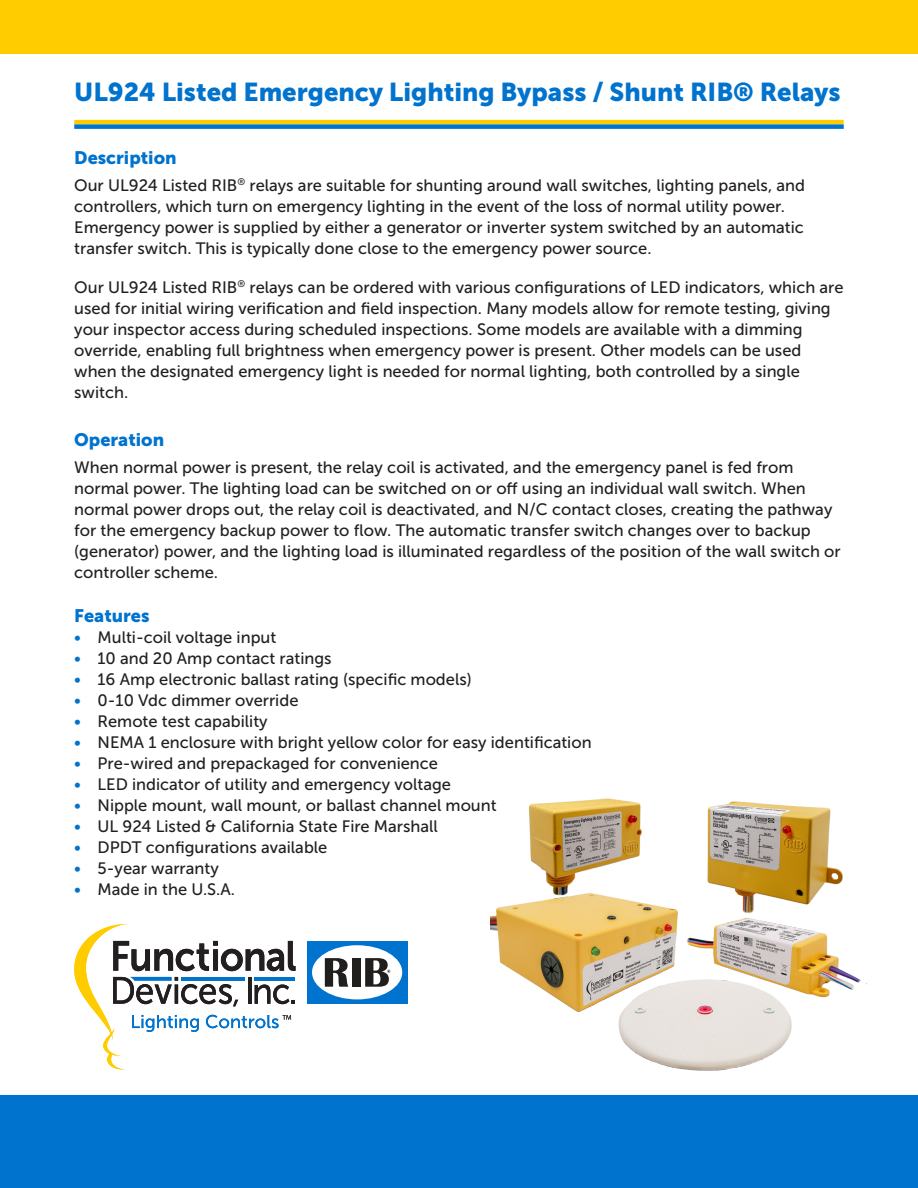
<style>
.page{position:relative;width:918px;height:1188px;background:#fff}
.page>*{position:absolute;margin:0;border:0;box-sizing:border-box;transform-origin:0 0}
.t1{font:25.65px "Museo Sans 900";color:#0073ce}
.t2{font:18px "Museo Sans 900";color:#0073ce}
.t3{font:16.5px/21px "Museo Sans 500";color:#231f20}
.s1{color:#0073ce}
</style>
<div class="page">
<hr style="left:74px;top:120px;width:770px;height:4px;background:#fc0">
<svg style="left:74px;top:924px;width:222px;height:146px"></svg>
<div style="left:307px;top:941px;width:100px;height:63px;background:#0073ce"></div>
<div style="left:312px;top:945px;width:90px;height:54px;background:#fff;border-radius:50%"></div>
<svg style="left:325px;top:958px;width:23px;height:29px"></svg>
<div style="left:352px;top:958px;width:8px;height:29px;background:#211e1e"></div>
<svg style="left:365px;top:958px;width:25px;height:29px"></svg>
<div style="left:0;top:0;width:918px;height:54px;background:#fc0"></div>
<div style="left:0;top:1095px;width:918px;height:93px;background:#0073ce"></div>
<img style="left:491px;top:798px;width:376px;height:273px">
<div style="left:74px;top:124px;width:770px;height:5px;background:#0073ce"></div>
<h1 class="t1" style="left:74px;top:77px;width:768px">UL924 Listed Emergency Lighting Bypass / Shunt RIB® Relays</h1>
<p class="t2" style="left:74px;top:147px;width:104px">Description</p>
<p class="t3" style="left:74px;top:175px;width:732px">Our UL924 Listed RIB<sup>®</sup> relays are suitable for shunting around wall switches, lighting panels, and controllers, which turn on emergency lighting in the event of the loss of normal utility power.<br>Emergency power is supplied by either a generator or inverter system switched by an automatic transfer switch. This is typically done close to the emergency power source.</p>
<p class="t3" style="left:74px;top:277px;width:771px">Our UL924 Listed RIB<sup>®</sup> relays can be ordered with various configurations of LED indicators, which are used for initial wiring verification and field inspection. Many models allow for remote testing, giving your inspector access during scheduled inspections. Some models are available with a dimming override, enabling full brightness when emergency power is present. Other models can be used when the designated emergency light is needed for normal lighting, both controlled by a single switch.</p>
<p class="t2" style="left:74px;top:429px;width:91px">Operation</p>
<p class="t3" style="left:74px;top:457px;width:768px">When normal power is present, the relay coil is activated, and the emergency panel is fed from normal power. The lighting load can be switched on or off using an individual wall switch. When normal power drops out, the relay coil is deactivated, and N/C contact closes, creating the pathway for the emergency backup power to flow. The automatic transfer switch changes over to backup (generator) power, and the lighting load is illuminated regardless of the position of the wall switch or controller scheme.</p>
<p class="t2" style="left:74px;top:605px;width:77px">Features</p>
<p class="t3" style="left:74px;top:627px;width:204px"><span class="s1">•</span> Multi-coil voltage input</p>
<p class="t3" style="left:74px;top:648px;width:259px"><span class="s1">•</span> 10 and 20 Amp contact ratings</p>
<p class="t3" style="left:74px;top:669px;width:399px"><span class="s1">•</span> 16 Amp electronic ballast rating (specific models)</p>
<p class="t3" style="left:74px;top:690px;width:226px"><span class="s1">•</span> 0-10 Vdc dimmer override</p>
<p class="t3" style="left:74px;top:711px;width:195px"><span class="s1">•</span> Remote test capability</p>
<p class="t3" style="left:74px;top:732px;width:519px"><span class="s1">•</span> NEMA 1 enclosure with bright yellow color for easy identification</p>
<p class="t3" style="left:74px;top:753px;width:365px"><span class="s1">•</span> Pre-wired and prepackaged for convenience</p>
<p class="t3" style="left:74px;top:774px;width:378px"><span class="s1">•</span> LED indicator of utility and emergency voltage</p>
<p class="t3" style="left:74px;top:795px;width:424px"><span class="s1">•</span> Nipple mount, wall mount, or ballast channel mount</p>
<p class="t3" style="left:74px;top:816px;width:365px"><span class="s1">•</span> UL 924 Listed &amp; California State Fire Marshall</p>
<p class="t3" style="left:74px;top:837px;width:255px"><span class="s1">•</span> DPDT configurations available</p>
<p class="t3" style="left:74px;top:858px;width:146px"><span class="s1">•</span> 5-year warranty</p>
<p class="t3" style="left:74px;top:879px;width:162px"><span class="s1">•</span> Made in the U.S.A.</p>
</div>
